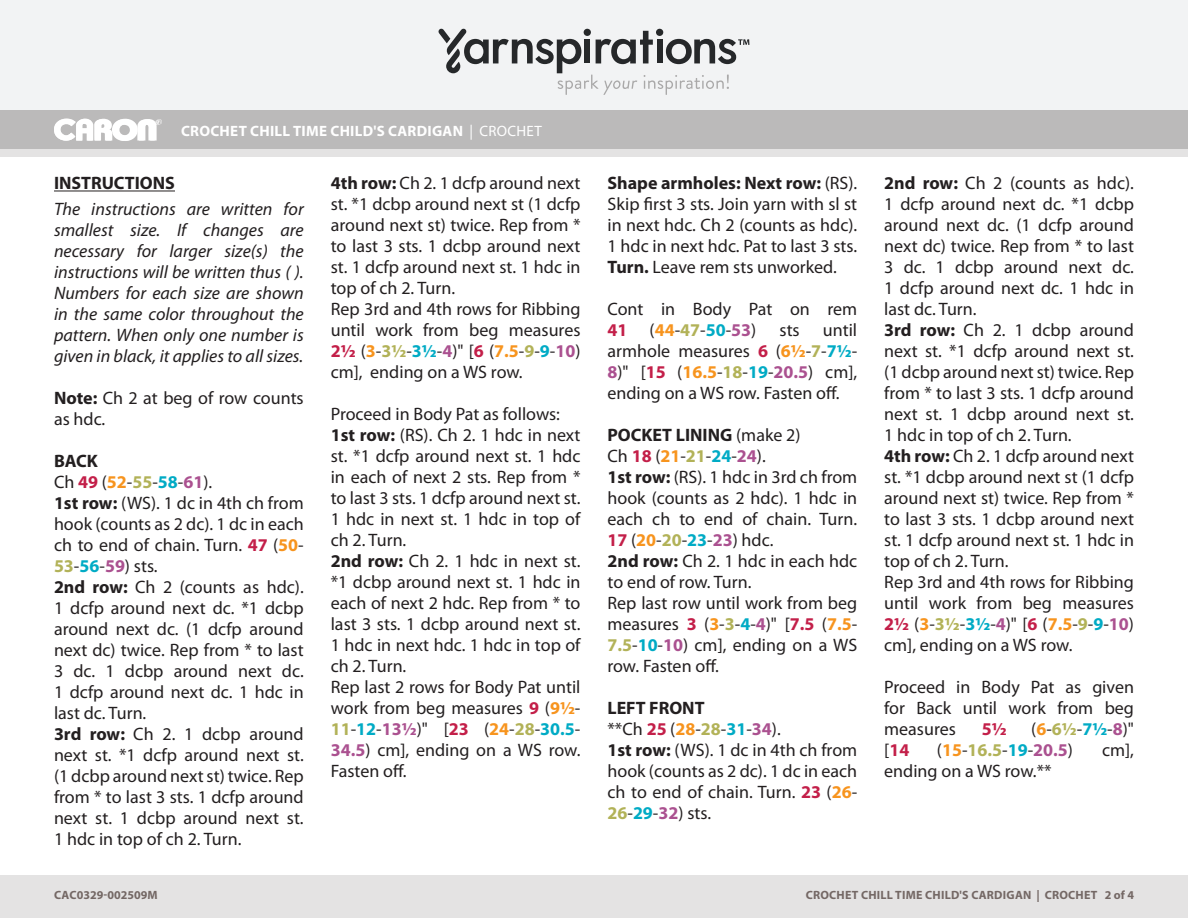
<style>
.page{position:relative;width:1188px;height:918px;background:#fff}
.page>*{position:absolute;margin:0;border:0;box-sizing:border-box;transform-origin:0 0}
.t1{font:18px/21px "Myriad Pro";color:#231f20;text-align:justify}
.Blurb{font:italic 18px/21px "Myriad Pro";color:#231f20;text-align:justify}
.Heading_1{font:700 18px "Myriad Pro";color:#231f20}
.t2{font:700 18px "Myriad Pro";color:#c31f49}
.Pattern_Title{font:700 15px "Myriad Pro";letter-spacing:.02em;color:#fff}
.t3{font:700 12px "Myriad Pro";letter-spacing:.02em;color:#746865}
.t4{font:700 12px "Myriad Pro";color:#746865}
.s1{font-weight:400}
.s2{font-weight:700}
.s3{font-weight:700;color:#c31f49}
.s4{font-weight:700;color:#f7941e}
.s5{font-weight:700;color:#b2b258}
.s6{font-weight:700;color:#00abc5}
.s7{font-weight:700;color:#ab5190}
.s8{font-weight:400;color:#231f20}
</style>
<div class="page">
<div style="left:0;top:875px;width:1188px;height:43px;background:#e4e3e3"></div>
<div style="left:0;top:149px;width:1188px;height:9px;background:#e4e3e3"></div>
<div style="left:0;top:0;width:1188px;height:111px;background:#f2f3f4"></div>
<div style="left:0;top:111px;width:1188px;height:38px;background:#bbbaba"></div>
<svg style="left:438px;top:29px;width:311px;height:66px"></svg>
<svg style="left:54px;top:119px;width:108px;height:22px"></svg>
<hr style="left:54px;top:191px;width:121px;height:1px;background:#231f20">
<p class="Pattern_Title" style="left:181px;top:121px;width:362px">CROCHET CHILL TIME CHILD'S CARDIGAN <span class="s1">| CROCHET</span></p>
<p class="Heading_1" style="left:54px;top:171px;width:122px">INSTRUCTIONS</p>
<p class="Blurb" style="left:54px;top:198px;width:251px">The instructions are written for smallest size. If changes are necessary for larger size(s) the instructions will be written thus ( ).<br>Numbers for each size are shown in the same color throughout the pattern. When only one number is given in black, it applies to all sizes.</p>
<p class="t1" style="left:54px;top:387px;width:251px"><span class="s2">Note:</span> Ch 2 at beg of row counts as hdc.</p>
<p class="Heading_1" style="left:54px;top:449px;width:45px">BACK</p>
<p class="t1" style="left:54px;top:471px;width:160px">Ch <span class="s3">49</span> (<span class="s4">52</span>-<span class="s5">55</span>-<span class="s6">58</span>-<span class="s7">61</span>).</p>
<p class="t1" style="left:54px;top:492px;width:251px"><span class="s2">1st row:</span> (WS). 1 dc in 4th ch from hook (counts as 2 dc). 1 dc in each ch to end of chain. Turn. <span class="s3">47</span> (<span class="s4">50</span>- <span class="s5">53</span>-<span class="s6">56</span>-<span class="s7">59</span>) sts.</p>
<p class="t1" style="left:54px;top:576px;width:251px"><span class="s2">2nd row:</span> Ch 2 (counts as hdc).<br>1 dcfp around next dc. *1 dcbp around next dc. (1 dcfp around next dc) twice. Rep from * to last 3 dc. 1 dcbp around next dc.<br>1 dcfp around next dc. 1 hdc in last dc. Turn.</p>
<p class="t1" style="left:54px;top:723px;width:251px"><span class="s2">3rd row:</span> Ch 2. 1 dcbp around next st. *1 dcfp around next st. (1 dcbp around next st) twice. Rep from * to last 3 sts. 1 dcfp around next st. 1 dcbp around next st.<br>1 hdc in top of ch 2. Turn.</p>
<p class="t4" style="left:54px;top:887px;width:105px">CAC0329-002509M</p>
<p class="t1" style="left:331px;top:172px;width:251px"><span class="s2">4th row:</span> Ch 2. 1 dcfp around next st. *1 dcbp around next st (1 dcfp around next st) twice. Rep from * to last 3 sts. 1 dcbp around next st. 1 dcfp around next st. 1 hdc in top of ch 2. Turn.</p>
<p class="t1" style="left:331px;top:298px;width:251px">Rep 3rd and 4th rows for Ribbing until work from beg measures <span class="s3">2½</span> (<span class="s4">3</span>-<span class="s5">3½</span>-<span class="s6">3½</span>-<span class="s7">4</span>)" [<span class="s3">6</span> (<span class="s4">7.5</span>-<span class="s5">9</span>-<span class="s6">9</span>-<span class="s7">10</span>) cm], ending on a WS row.</p>
<p class="t1" style="left:331px;top:403px;width:231px">Proceed in Body Pat as follows:</p>
<p class="t1" style="left:331px;top:424px;width:251px"><span class="s2">1st row:</span> (RS). Ch 2. 1 hdc in next st. *1 dcfp around next st. 1 hdc in each of next 2 sts. Rep from * to last 3 sts. 1 dcfp around next st.<br>1 hdc in next st. 1 hdc in top of ch 2. Turn.</p>
<p class="t1" style="left:331px;top:550px;width:251px"><span class="s2">2nd row:</span> Ch 2. 1 hdc in next st. *1 dcbp around next st. 1 hdc in each of next 2 hdc. Rep from * to last 3 sts. 1 dcbp around next st.<br>1 hdc in next hdc. 1 hdc in top of ch 2. Turn.</p>
<p class="t1" style="left:331px;top:676px;width:251px">Rep last 2 rows for Body Pat until work from beg measures <span class="s3">9</span> (<span class="s4">9½</span>- <span class="s5">11</span>-<span class="s6">12</span>-<span class="s7">13½</span>)" [<span class="s3">23</span> (<span class="s4">24</span>-<span class="s5">28</span>-<span class="s6">30.5</span>- <span class="s7">34.5</span>) cm], ending on a WS row.<br>Fasten off.</p>
<p class="t1" style="left:608px;top:172px;width:251px"><span class="s2">Shape armholes: Next row:</span> (RS).<br>Skip first 3 sts. Join yarn with sl st in next hdc. Ch 2 (counts as hdc).<br>1 hdc in next hdc. Pat to last 3 sts.<br><span class="s2">Turn.</span> Leave rem sts unworked.</p>
<p class="t1" style="left:608px;top:298px;width:251px">Cont in Body Pat on rem<br><span class="s3">41</span> (<span class="s4">44</span>-<span class="s5">47</span>-<span class="s6">50</span>-<span class="s7">53</span>)</p>
<p class="t1" style="left:608px;top:319px;width:251px;text-indent:215px">until armhole measures <span class="s3">6</span> (<span class="s4">6½</span>-<span class="s5">7</span>-<span class="s6">7½</span>- <span class="s7">8</span>)" [<span class="s3">15</span> (<span class="s4">16.5</span>-<span class="s5">18</span>-<span class="s6">19</span>-<span class="s7">20.5</span>) cm], ending on a WS row. Fasten off.</p>
<p class="Heading_1" style="left:608px;top:423px;width:195px">POCKET LINING <span class="s1">(make 2)</span></p>
<p class="t1" style="left:608px;top:445px;width:160px">Ch <span class="s3">18</span> (<span class="s4">21</span>-<span class="s5">21</span>-<span class="s6">24</span>-<span class="s7">24</span>).</p>
<p class="t1" style="left:608px;top:466px;width:251px"><span class="s2">1st row:</span> (RS). 1 hdc in 3rd ch from hook (counts as 2 hdc). 1 hdc in each ch to end of chain. Turn.<br><span class="s3">17</span> (<span class="s4">20</span>-<span class="s5">20</span>-<span class="s6">23</span>-<span class="s7">23</span>) hdc.</p>
<p class="t1" style="left:608px;top:550px;width:251px"><span class="s2">2nd row:</span> Ch 2. 1 hdc in each hdc to end of row. Turn.</p>
<p class="t1" style="left:608px;top:592px;width:251px">Rep last row until work from beg measures <span class="s3">3</span> (<span class="s4">3</span>-<span class="s5">3</span>-<span class="s6">4</span>-<span class="s7">4</span>)" [<span class="s3">7.5</span> (<span class="s4">7.5</span>- <span class="s5">7.5</span>-<span class="s6">10</span>-<span class="s7">10</span>) cm], ending on a WS row. Fasten off.</p>
<p class="Heading_1" style="left:608px;top:696px;width:99px">LEFT FRONT</p>
<p class="t1" style="left:608px;top:718px;width:175px">**Ch <span class="s3">25</span> (<span class="s4">28</span>-<span class="s5">28</span>-<span class="s6">31</span>-<span class="s7">34</span>).</p>
<p class="t1" style="left:608px;top:739px;width:251px"><span class="s2">1st row:</span> (WS). 1 dc in 4th ch from hook (counts as 2 dc). 1 dc in each ch to end of chain. Turn. <span class="s3">23</span> (<span class="s4">26</span>- <span class="s5">26</span>-<span class="s6">29</span>-<span class="s7">32</span>) sts.</p>
<p class="t1" style="left:780px;top:319px;width:22px">sts</p>
<p class="t1" style="left:884px;top:172px;width:251px"><span class="s2">2nd row:</span> Ch 2 (counts as hdc).<br>1 dcfp around next dc. *1 dcbp around next dc. (1 dcfp around next dc) twice. Rep from * to last 3 dc. 1 dcbp around next dc.<br>1 dcfp around next dc. 1 hdc in last dc. Turn.</p>
<p class="t1" style="left:884px;top:319px;width:251px"><span class="s2">3rd row:</span> Ch 2. 1 dcbp around next st. *1 dcfp around next st. (1 dcbp around next st) twice. Rep from * to last 3 sts. 1 dcfp around next st. 1 dcbp around next st.<br>1 hdc in top of ch 2. Turn.</p>
<p class="t1" style="left:884px;top:445px;width:251px"><span class="s2">4th row:</span> Ch 2. 1 dcfp around next st. *1 dcbp around next st (1 dcfp around next st) twice. Rep from * to last 3 sts. 1 dcbp around next st. 1 dcfp around next st. 1 hdc in top of ch 2. Turn.</p>
<p class="t1" style="left:884px;top:571px;width:251px">Rep 3rd and 4th rows for Ribbing until work from beg measures <span class="s3">2½</span> (<span class="s4">3</span>-<span class="s5">3½</span>-<span class="s6">3½</span>-<span class="s7">4</span>)" [<span class="s3">6</span> (<span class="s4">7.5</span>-<span class="s5">9</span>-<span class="s6">9</span>-<span class="s7">10</span>) cm], ending on a WS row.</p>
<p class="t1" style="left:884px;top:676px;width:251px">Proceed in Body Pat as given for Back until work from beg measures</p>
<p class="t2" style="left:982px;top:717px;width:25px">5½</p>
<p class="t1" style="left:1031px;top:718px;width:104px">(<span class="s4">6</span>-<span class="s5">6½</span>-<span class="s6">7½</span>-<span class="s7">8</span>)"</p>
<p class="t2" style="left:884px;top:738px;width:27px"><span class="s8">[</span>14</p>
<p class="t1" style="left:937px;top:739px;width:138px">(<span class="s4">15</span>-<span class="s5">16.5</span>-<span class="s6">19</span>-<span class="s7">20.5</span>)</p>
<p class="t1" style="left:1102px;top:739px;width:33px">cm],</p>
<p class="t1" style="left:884px;top:760px;width:169px">ending on a WS row.**</p>
<p class="t3" style="left:806px;top:887px;width:330px">CROCHET CHILL TIME CHILD'S CARDIGAN | CROCHET 2 of 4</p>
</div>
